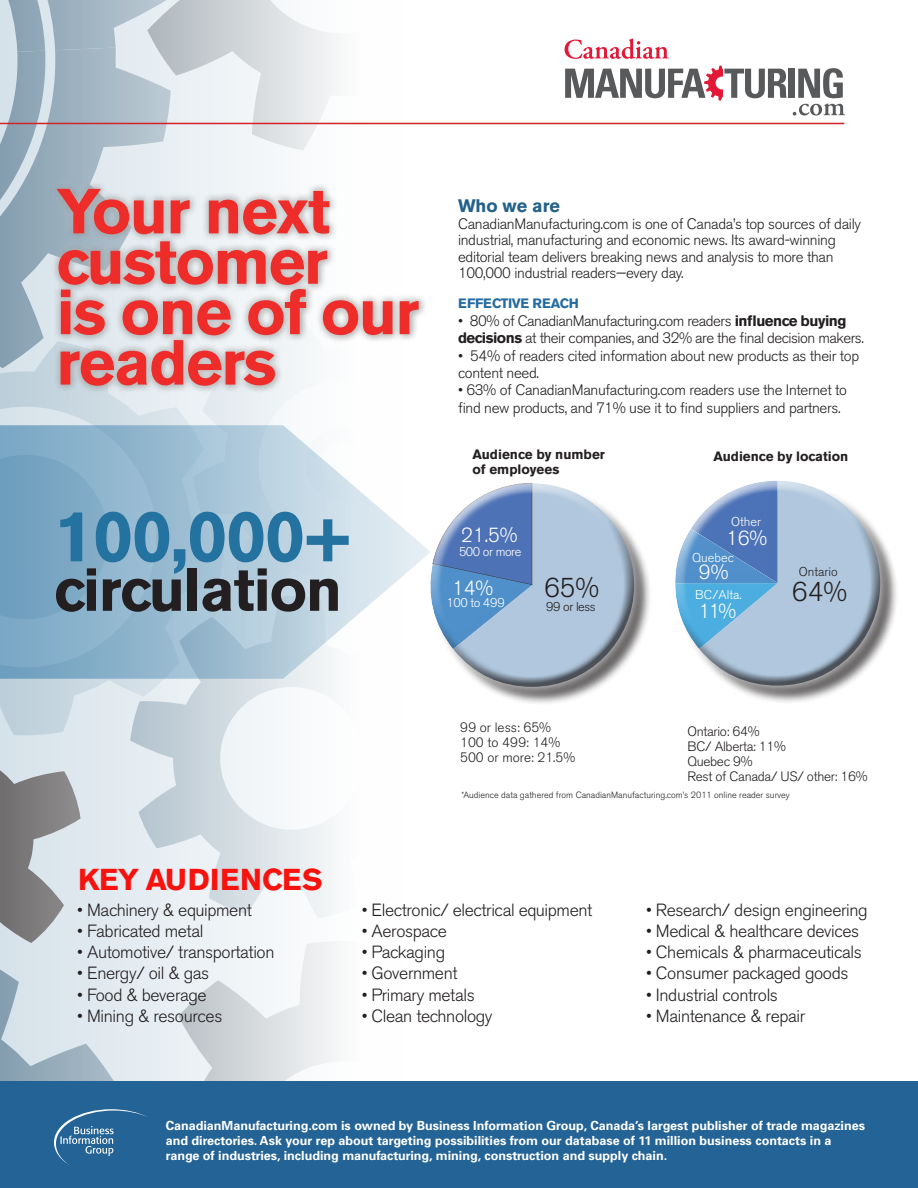
<style>
.page{position:relative;width:918px;height:1188px;background:#fff}
.page>*{position:absolute;margin:0;border:0;box-sizing:border-box;transform-origin:0 0}
.t1{font:700 72px "Akzidenz Grotesk BE";letter-spacing:-.02em;color:#23729f}
.t2{font:700 63px/50.4px "Akzidenz Grotesk BE";letter-spacing:-.02em;color:#ee2d2a}
.t3{font:700 60px "Akzidenz Grotesk BE";letter-spacing:-.02em;color:#231f20}
.t4{font:700 30px "Akzidenz Grotesk BE";letter-spacing:.07em;color:#f8120e}
.t5{font:300 27px "Akzidenz Grotesk BE";color:#231f20}
.t6{font:300 20.25px/39px "Akzidenz Grotesk BE";color:#fff}
.t7{font:700 18px "Akzidenz Grotesk BE";color:#23618a}
.t8{font:300 17.55px "Akzidenz Grotesk BE";letter-spacing:-.02em;color:#231f20}
.t9{font:300 15px/16.5px "Akzidenz Grotesk BE";letter-spacing:-.02em;color:#231f20}
.t10{font:300 13.5px/15px "Akzidenz Grotesk BE";letter-spacing:-.02em;color:#231f20}
.t11{font:700 13.5px/15px "Akzidenz Grotesk BE";color:#231f20}
.t12{font:300 13.5px/15px "Akzidenz Grotesk BE";color:#231f20}
.t13{font:700 13.5px "Akzidenz Grotesk BE";letter-spacing:-.02em;color:#236ba1}
.t14{font:300 12.75px "Akzidenz Grotesk BE";color:#fff}
.t15{font:300 12.75px "Akzidenz Grotesk BE";color:#231f20}
.t16{font:300 12.75px "Akzidenz Grotesk BE";letter-spacing:-.035em;color:#fff}
.t17{font:700 12.6px/15.3px "Univers";color:#fff}
.t18{font:300 9px "Akzidenz Grotesk BE";color:#231f20}
.s1{font-weight:700}
</style>
<div class="page">
<svg style="left:81px;top:736px;width:193px;height:204px;background:#e3ebf1"></svg>
<svg style="left:130px;top:679px;width:203px;height:240px"></svg>
<svg style="left:0;top:298px;width:47px;height:43px;background:#9bb1bf"></svg>
<svg style="left:0;top:916px;width:164px;height:165px;background:#d2dde5"></svg>
<svg style="left:127px;top:940px;width:210px;height:141px;fill:#e8eef2"></svg>
<svg style="left:0;top:341px;width:224px;height:395px;background:#cedae2"></svg>
<svg style="left:0;top:704px;width:81px;height:268px;background:#b2b8bd"></svg>
<svg style="left:193px;top:395px;width:101px;height:30px;fill:#ebf0f3"></svg>
<svg style="left:0;top:1041px;width:32px;height:40px"></svg>
<svg style="left:0;top:0;width:402px;height:298px"></svg>
<div style="left:789px;top:69px;width:6px;height:29px;background:#58595b"></div>
<svg style="left:565px;top:38px;width:104px;height:21px"></svg>
<svg style="left:793px;top:68px;width:52px;height:48px"></svg>
<svg style="left:565px;top:65px;width:222px;height:36px"></svg>
<hr style="left:0;top:123px;width:844px;height:1px;background:#d2232a">
<div style="left:0;top:1081px;width:918px;height:107px;background:#236395"></div>
<svg style="left:54px;top:1109px;width:93px;height:56px"></svg>
<svg style="left:0;top:425px;width:419px;height:254px;background:#adc8da"></svg>
<div style="left:47px;top:179px;width:380px;height:216px;background:#fff;opacity:.75"></div>
<div style="left:432px;top:482px;width:466px;height:223px;background:#231f20;opacity:.75"></div>
<div style="left:420px;top:470px;width:469px;height:226px;background:#fff"></div>
<div style="left:432px;top:491px;width:459px;height:202px;background:#231f20;opacity:.75"></div>
<h2 class="t2" style="left:56px;top:187px;width:364px">Your next customer<br>is one of our readers</h2>
<h1 class="t1" style="left:54px;top:495px;width:299px">100,000+</h1>
<h3 class="t3" style="left:54px;top:555px;width:290px">circulation</h3>
<p class="t7" style="left:458px;top:196px;width:103px">Who we are</p>
<p class="t9" style="left:458px;top:216px;width:405px">CanadianManufacturing.com is one of Canada’s top sources of daily industrial, manufacturing and economic news. Its award-winning editorial team delivers breaking news and analysis to more than 100,000 industrial readers—every day.</p>
<p class="t13" style="left:458px;top:296px;width:122px">Effective reach</p>
<p class="t9" style="left:458px;top:312px;width:407px;line-height:17.4px">• 80% of CanadianManufacturing.com readers <span class="s1">influence buying decisions</span> at their companies, and 32% are the final decision makers.</p>
<p class="t9" style="left:458px;top:347px;width:403px;line-height:17.4px">• 54% of readers cited information about new products as their top content need.</p>
<p class="t9" style="left:458px;top:382px;width:391px;line-height:17.4px">• 63% of CanadianManufacturing.com readers use the Internet to find new products, and 71% use it to find suppliers and partners.</p>
<p class="t11" style="left:472px;top:447px;width:134px">Audience by number of employees</p>
<p class="t11" style="left:713px;top:449px;width:136px">Audience by location</p>
<p class="t14" style="left:731px;top:515px;width:31px">Other</p>
<h3 class="t6" style="left:461px;top:515px;width:58px">21.5%</h3>
<h3 class="t6" style="left:726px;top:519px;width:43px">16%</h3>
<h3 class="t6" style="left:452px;top:568px;width:43px">14%</h3>
<p class="t16" style="left:459px;top:544px;width:64px">500 or more</p>
<p class="t14" style="left:692px;top:550px;width:43px">Quebec</p>
<p class="t14" style="left:695px;top:588px;width:48px">BC/Alta.</p>
<h3 class="t6" style="left:699px;top:553px;width:39px">9%<br>11%</h3>
<p class="t15" style="left:799px;top:564px;width:40px">Ontario</p>
<h3 class="t5" style="left:544px;top:573px;width:57px">65%</h3>
<h3 class="t5" style="left:792px;top:576px;width:57px">64%</h3>
<p class="t14" style="left:446px;top:595px;width:60px">100 to 499</p>
<p class="t15" style="left:546px;top:600px;width:51px">99 or less</p>
<h3 class="t4" style="left:78px;top:862px;width:246px">Key Audiences</h3>
<p class="t12" style="left:460px;top:720px;width:117px">99 or less: 65%<br>100 to 499: 14%<br>500 or more: 21.5%</p>
<p class="t18" style="left:461px;top:790px;width:330px">*Audience data gathered from CanadianManufacturing.com’s 2011 online reader survey</p>
<p class="t10" style="left:687px;top:724px;width:182px">Ontario: 64%<br>BC/ Alberta: 11%<br>Quebec 9%<br>Rest of Canada/ US/ other: 16%</p>
<p class="t8" style="left:77px;top:900px;width:176px">• Machinery &amp; equipment</p>
<p class="t8" style="left:77px;top:921px;width:128px">• Fabricated metal</p>
<p class="t8" style="left:77px;top:942px;width:199px">• Automotive/ transportation</p>
<p class="t8" style="left:77px;top:964px;width:133px">• Energy/ oil &amp; gas</p>
<p class="t8" style="left:77px;top:985px;width:131px">• Food &amp; beverage</p>
<p class="t8" style="left:77px;top:1006px;width:147px">• Mining &amp; resources</p>
<p class="t8" style="left:362px;top:900px;width:232px">• Electronic/ electrical equipment</p>
<p class="t8" style="left:362px;top:921px;width:87px">• Aerospace</p>
<p class="t8" style="left:362px;top:942px;width:85px">• Packaging</p>
<p class="t8" style="left:362px;top:964px;width:97px">• Government</p>
<p class="t8" style="left:362px;top:985px;width:114px">• Primary metals</p>
<p class="t8" style="left:362px;top:1006px;width:132px">• Clean technology</p>
<p class="t8" style="left:646px;top:900px;width:223px">• Research/ design engineering</p>
<p class="t8" style="left:646px;top:921px;width:215px">• Medical &amp; healthcare devices</p>
<p class="t8" style="left:646px;top:942px;width:217px">• Chemicals &amp; pharmaceuticals</p>
<p class="t8" style="left:646px;top:964px;width:204px">• Consumer packaged goods</p>
<p class="t8" style="left:646px;top:985px;width:133px">• Industrial controls</p>
<p class="t8" style="left:646px;top:1006px;width:161px">• Maintenance &amp; repair</p>
<p class="t17" style="left:166px;top:1118px;width:701px">CanadianManufacturing.com is owned by Business Information Group, Canada’s largest publisher of trade magazines and directories. Ask your rep about targeting possibilities from our database of 11 million business contacts in a range of industries, including manufacturing, mining, construction and supply chain.</p>
</div>
